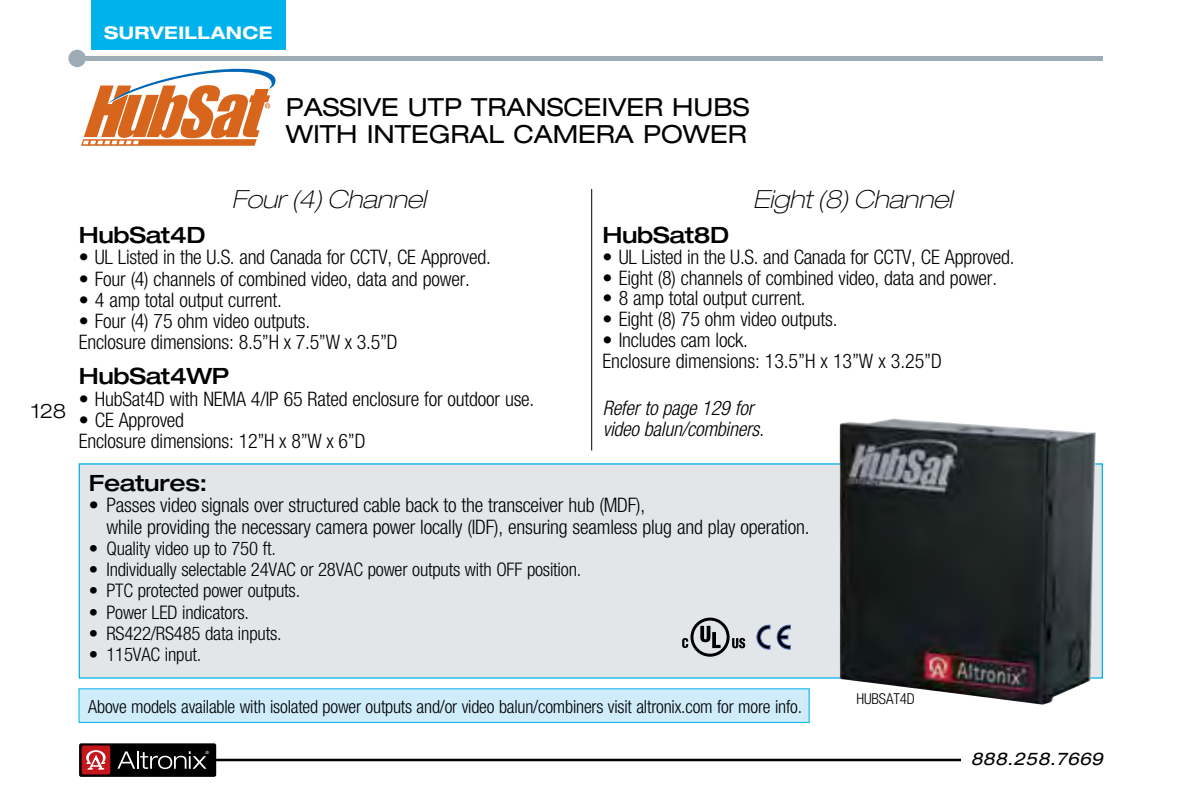
<style>
.page{position:relative;width:1193px;height:810px;background:#fff}
.page>*{position:absolute;margin:0;border:0;box-sizing:border-box;transform-origin:0 0}
.t1{font:expanded 25px/26.2px "Helvetica Neue";color:#000}
.t2{font:italic 100 expanded 25px "Helvetica Neue";letter-spacing:-.01em;color:#000}
.t3{font:500 expanded 22.5px "Helvetica Neue";letter-spacing:-.015em;color:#000}
.t4{font:300 condensed 20px/21.2px "Helvetica Neue";letter-spacing:-.01em;color:#000}
.t5{font:italic 300 condensed 20px/21.2px "Helvetica Neue";letter-spacing:-.01em;color:#000}
.t6{font:300 expanded 20px "Helvetica Neue";color:#000}
.t7{font:300 condensed 18.75px "Helvetica Neue";letter-spacing:-.01em;color:#000}
.t8{font:300 condensed 18px "Helvetica Neue";letter-spacing:-.01em;color:#000}
.t9{font:italic expanded 17.5px "Helvetica Neue";letter-spacing:.025em;color:#000}
.t10{font:700 expanded 17.5px "Helvetica Neue";letter-spacing:.025em;color:#fff}
.t11{font:300 condensed 15px "Helvetica Neue";letter-spacing:-.01em;color:#000}
.t12{font:500 4.25px "Helvetica Neue";color:#fff;scale:1.04 1}
</style>
<div class="page">
<hr style="left:189px;top:759px;width:772px;height:2px;background:#000">
<div style="left:79px;top:56px;width:1023px;height:5px;background:#9eacb5"></div>
<div style="left:68px;top:50px;width:18px;height:17px;background:#9eacb5;border-radius:50%"></div>
<div style="left:79px;top:743px;width:137px;height:34px;background:#000;border-radius:2px"></div>
<svg style="left:117px;top:751px;width:89px;height:18px"></svg>
<div style="left:82px;top:745px;width:28px;height:29px;background:#c4161c;border-radius:2px"></div>
<svg style="left:86px;top:750px;width:20px;height:20px"></svg>
<div style="left:91px;top:0;width:194px;height:50px;background:#00b2eb"></div>
<div style="left:79px;top:689px;width:730px;height:33px;background:#ceecfa"></div>
<div style="left:79px;top:689px;width:730px;height:34px;border:1px solid #00b2eb"></div>
<div style="left:79px;top:464px;width:1023px;height:214px;background:#e2e6e8"></div>
<hr style="left:591px;top:189px;width:1px;height:261px;background:#000">
<img style="left:839px;top:419px;width:257px;height:286px">
<svg style="left:777px;top:625px;width:13px;height:24px"></svg>
<svg style="left:756px;top:625px;width:14px;height:24px"></svg>
<svg style="left:682px;top:618px;width:63px;height:39px"></svg>
<svg style="left:81px;top:68px;width:195px;height:78px"></svg>
<p class="t10" style="left:104px;top:22px;width:170px">SURVEILLANCE</p>
<p class="t1" style="left:286px;top:94px;width:465px">PASSIVE UTP TRANSCEIVER HUBS<br>WITH INTEGRAL CAMERA POWER</p>
<p class="t6" style="left:31px;top:399px;width:37px">128</p>
<p class="t2" style="left:232px;top:184px;width:196px">Four (4) Channel</p>
<p class="t3" style="left:79px;top:221px;width:128px">HubSat4D</p>
<p class="t4" style="left:79px;top:247px;width:410px">• UL Listed in the U. S. and Canada for CCTV, CE Approved.</p>
<p class="t4" style="left:79px;top:268px;width:389px">• Four (4) channels of combined video, data and power.</p>
<p class="t4" style="left:79px;top:289px;width:201px">• 4 amp total output current.</p>
<p class="t4" style="left:79px;top:310px;width:320px">• Four (4) 75 ohm video outputs.<br>Enclosure dimensions: 8.5”H x 7.5”W x 3.5”D</p>
<p class="t3" style="left:79px;top:362px;width:152px">HubSat4WP</p>
<p class="t4" style="left:79px;top:388px;width:454px">• HubSat4D with NEMA 4/IP 65 Rated enclosure for outdoor use.</p>
<p class="t4" style="left:79px;top:409px;width:288px">• CE Approved<br>Enclosure dimensions: 12”H x 8”W x 6”D</p>
<p class="t2" style="left:753px;top:184px;width:200px">Eight (8) Channel</p>
<p class="t3" style="left:602px;top:221px;width:128px">HubSat8D</p>
<p class="t4" style="left:602px;top:246px;width:410px">• UL Listed in the U. S. and Canada for CCTV, CE Approved.</p>
<p class="t4" style="left:602px;top:267px;width:393px">• Eight (8) channels of combined video, data and power.</p>
<p class="t4" style="left:602px;top:288px;width:201px">• 8 amp total output current.</p>
<p class="t4" style="left:602px;top:308px;width:233px">• Eight (8) 75 ohm video outputs.</p>
<p class="t4" style="left:602px;top:329px;width:341px">• Includes cam lock.<br>Enclosure dimensions: 13.5”H x 13”W x 3. 25”D</p>
<p class="t5" style="left:603px;top:397px;width:162px">Refer to page 129 for video balun/combiners.</p>
<p class="t3" style="left:89px;top:469px;width:120px">Features:</p>
<p class="t4" style="left:106px;top:495px;width:701px;text-indent:-18px">• Passes video signals over structured cable back to the transceiver hub (MDF),<br>while providing the necessary camera power locally (IDF), ensuring seamless plug and play operation.</p>
<p class="t7" style="left:89px;top:538px;width:185px">• Quality video up to 750 ft.</p>
<p class="t7" style="left:89px;top:559px;width:490px">• Individually selectable 24VAC or 28VAC power outputs with OFF position.</p>
<p class="t7" style="left:89px;top:580px;width:210px">• PTC protected power outputs.</p>
<p class="t7" style="left:89px;top:601px;width:158px">• Power LED indicators.</p>
<p class="t7" style="left:89px;top:622px;width:191px">• RS422/RS485 data inputs.</p>
<p class="t7" style="left:89px;top:644px;width:111px">• 115VAC input.</p>
<p class="t8" style="left:88px;top:696px;width:712px">Above models available with isolated power outputs and/or video balun/combiners visit altronix. com for more info.</p>
<p class="t12" style="left:205px;top:750px;width:5px">®</p>
<p class="t11" style="left:856px;top:690px;width:60px">HUBSAT4D</p>
<p class="t9" style="left:970px;top:748px;width:134px">888.258.7669</p>
</div>
